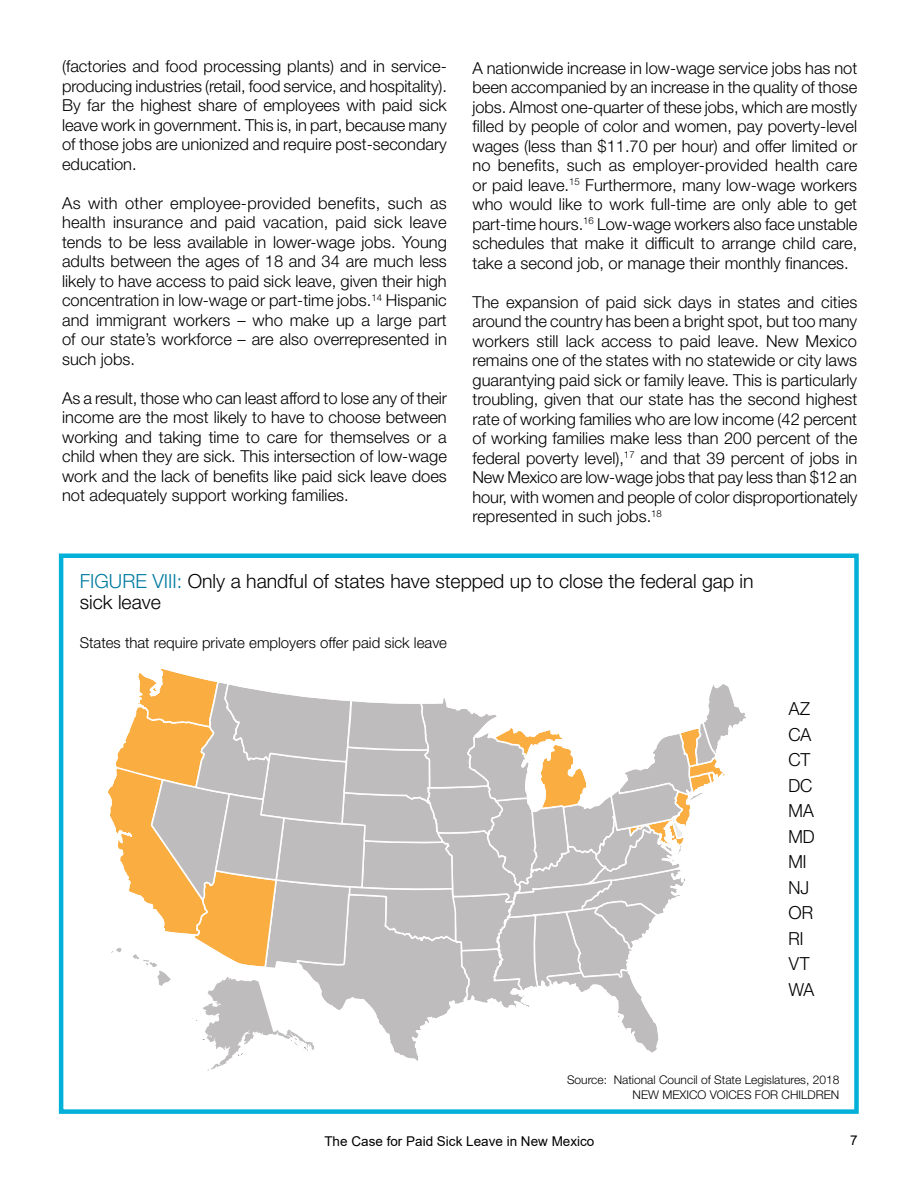
<style>
.page{position:relative;width:918px;height:1188px;background:#fff}
.page>*{position:absolute;margin:0;border:0;box-sizing:border-box;transform-origin:0 0}
.t1{font:300 19.5px/21px "Helvetica Neue";color:#000}
.t2{font:18px/25.5px "N Haas Grotesk DS Pro 45 Lt";color:#000}
.t3{font:300 16.5px/19.5px "Helvetica Neue";color:#000;text-align:justify}
.t4{font:300 15px "Helvetica Neue";color:#000}
.t5{font:13.5px "Arial";color:#000}
.t6{font:300 12px/15px "Helvetica Neue";color:#000;text-align:right}
.s1{color:#007ba1}
</style>
<div class="page">
<div style="left:59px;top:554px;width:800px;height:560px;border:4px solid #02b0d8"></div>
<svg style="left:348px;top:553px;width:109px;height:6px"></svg>
<svg style="left:58px;top:666px;width:688px;height:413px"></svg>
<p class="t3" style="left:62px;top:56px;width:386px">(factories and food processing plants) and in service&shy;producing industries (retail, food service, and hospitality).<br>By far the highest share of employees with paid sick leave work in government. This is, in part, because many of those jobs are unionized and require post-secondary education.</p>
<p class="t3" style="left:62px;top:193px;width:386px">As with other employee-provided benefits, such as health insurance and paid vacation, paid sick leave tends to be less available in lower-wage jobs. Young adults between the ages of 18 and 34 are much less likely to have access to paid sick leave, given their high concentration in low-wage or part-time jobs.<sup>14</sup> Hispanic and immigrant workers – who make up a large part of our state’s workforce – are also overrepresented in such jobs.</p>
<p class="t3" style="left:62px;top:388px;width:386px">As a result, those who can least afford to lose any of their income are the most likely to have to choose between working and taking time to care for themselves or a child when they are sick. This intersection of low-wage work and the lack of benefits like paid sick leave does not adequately support working families.</p>
<p class="t3" style="left:473px;top:58px;width:386px">A nationwide increase in low-wage service jobs has not been accompanied by an increase in the quality of those jobs. Almost one-quarter of these jobs, which are mostly filled by people of color and women, pay poverty-level wages (less than $11.70 per hour) and offer limited or no benefits, such as employer-provided health care or paid leave.<sup>15</sup> Furthermore, many low-wage workers who would like to work full-time are only able to get part-time hours.<sup>16</sup> Low-wage workers also face unstable schedules that make it difficult to arrange child care, take a second job, or manage their monthly finances.</p>
<p class="t3" style="left:472px;top:292px;width:386px">The expansion of paid sick days in states and cities around the country has been a bright spot, but too many workers still lack access to paid leave. New Mexico remains one of the states with no statewide or city laws guarantying paid sick or family leave. This is particularly troubling, given that our state has the second highest rate of working families who are low income (42 percent of working families make less than 200 percent of the federal poverty level),<sup>17</sup> and that 39 percent of jobs in New Mexico are low-wage jobs that pay less than $12 an hour, with women and people of color disproportionately represented in such jobs.<sup>18</sup></p>
<p class="t1" style="left:80px;top:570px;width:675px"><span class="s1">FIGURE VIII:</span> Only a handful of states have stepped up to close the federal gap in sick leave</p>
<p class="t4" style="left:80px;top:634px;width:369px">States that require private employers offer paid sick leave</p>
<p class="t2" style="left:788px;top:696px;width:28px">AZ<br>CA<br>CT<br>DC<br>MA<br>MD<br>MI<br>NJ<br>OR<br>RI<br>VT<br>WA</p>
<p class="t6" style="left:567px;top:1072px;width:274px">Source: National Council of State Legislatures, 2018<br>NEW MEXICO VOICES FOR CHILDREN</p>
<p class="t5" style="left:324px;top:1132px;width:272px">The Case for Paid Sick Leave in New Mexico</p>
<p class="t5" style="left:850px;top:1131px;width:9px">7</p>
</div>
